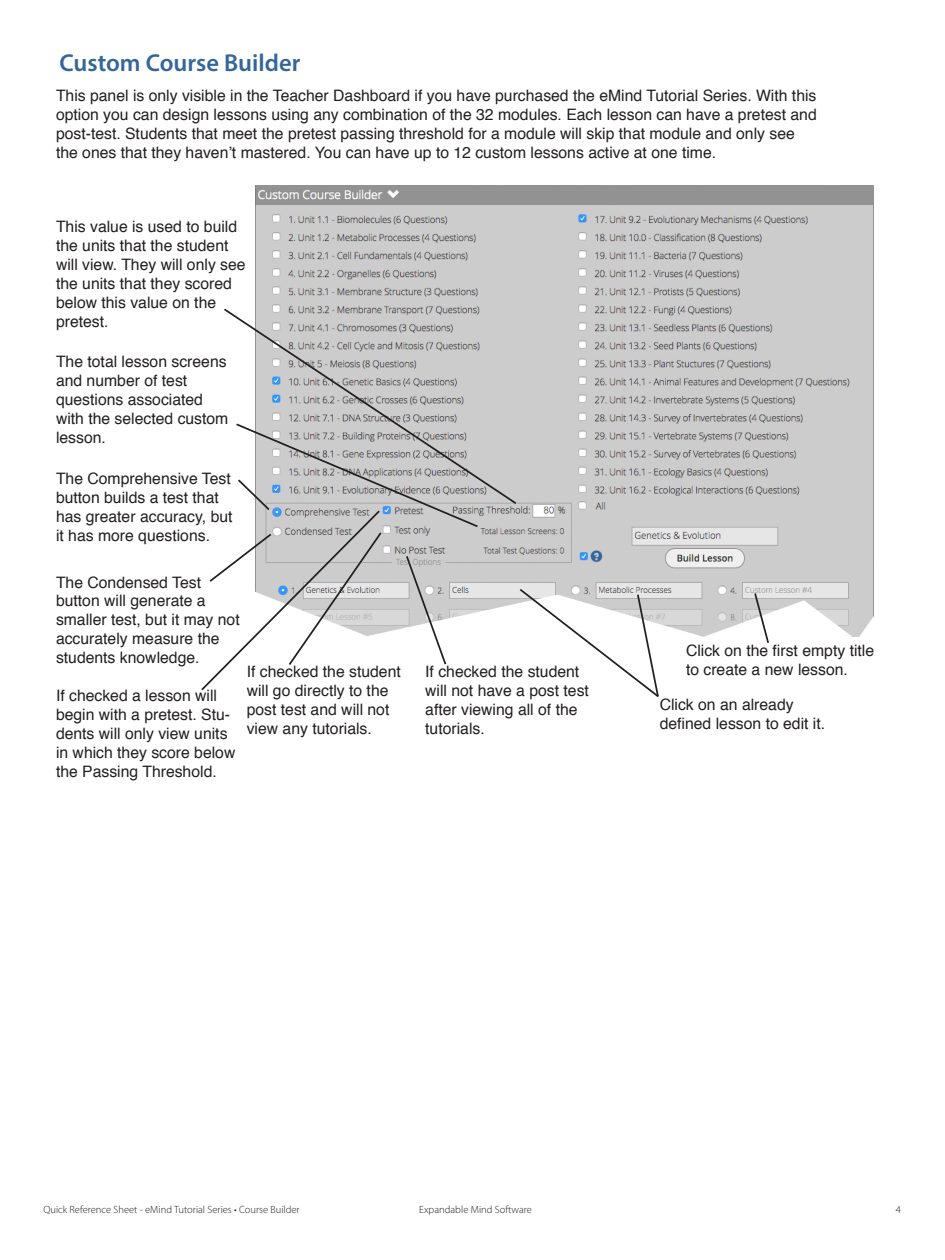
<style>
.page{position:relative;width:945px;height:1260px;background:#fff}
.page>*{position:absolute;margin:0;border:0;box-sizing:border-box;transform-origin:0 0}
.t1{font:600 24.5px "Myriad Pro";color:#369}
.t2{font:15.75px/18.9px "Helvetica";color:#231f20}
.t3{font:300 10.5px "Myriad Pro";color:#231f20}
</style>
<div class="page">
<img style="left:256px;top:186px;width:618px;height:450px">
<svg style="left:753px;top:591px;width:17px;height:52px"></svg>
<svg style="left:518px;top:587px;width:143px;height:110px"></svg>
<svg style="left:224px;top:307px;width:294px;height:199px;background:#c7c7c8"></svg>
<svg style="left:201px;top:422px;width:279px;height:269px"></svg>
<h1 class="t1" style="left:60px;top:47px;width:242px">Custom Course Builder</h1>
<p class="t2" style="left:56px;top:87px;width:762px">This panel is only visible in the Teacher Dashboard if you have purchased the eMind Tutorial Series. With this option you can design lessons using any combination of the 32 modules. Each lesson can have a pretest and post-test. Students that meet the pretest passing threshold for a module will skip that module and only see the ones that they haven’t mastered. You can have up to 12 custom lessons active at one time.</p>
<p class="t2" style="left:56px;top:218px;width:191px">This value is used to build the units that the student will view. They will only see the units that they scored below this value on the pretest.</p>
<p class="t2" style="left:56px;top:353px;width:174px">The total lesson screens and number of test questions associated with the selected custom lesson.</p>
<p class="t2" style="left:56px;top:470px;width:178px">The Comprehensive Test button builds a test that has greater accuracy, but it has more questions.</p>
<p class="t2" style="left:56px;top:573px;width:185px">The Condensed Test button will generate a smaller test, but it may not accurately measure the students knowledge.</p>
<p class="t2" style="left:56px;top:687px;width:181px">If checked a lesson will begin with a pretest. Stu&shy;dents will only view units in which they score below the Passing Threshold.</p>
<p class="t2" style="left:247px;top:662px;width:156px">If checked the student will go directly to the post test and will not view any tutorials.</p>
<p class="t2" style="left:425px;top:662px;width:165px">If checked the student will not have a post test after viewing all of the tutorials.</p>
<p class="t2" style="left:686px;top:641px;width:190px">Click on the first empty title to create a new lesson.</p>
<p class="t2" style="left:660px;top:696px;width:167px">Click on an already defined lesson to edit it.</p>
<p class="t3" style="left:43px;top:1203px;width:258px">Quick Reference Sheet - eMind Tutorial Series • Course Builder</p>
<p class="t3" style="left:419px;top:1203px;width:114px">Expandable Mind Software</p>
<p class="t3" style="left:896px;top:1203px;width:7px">4</p>
</div>
